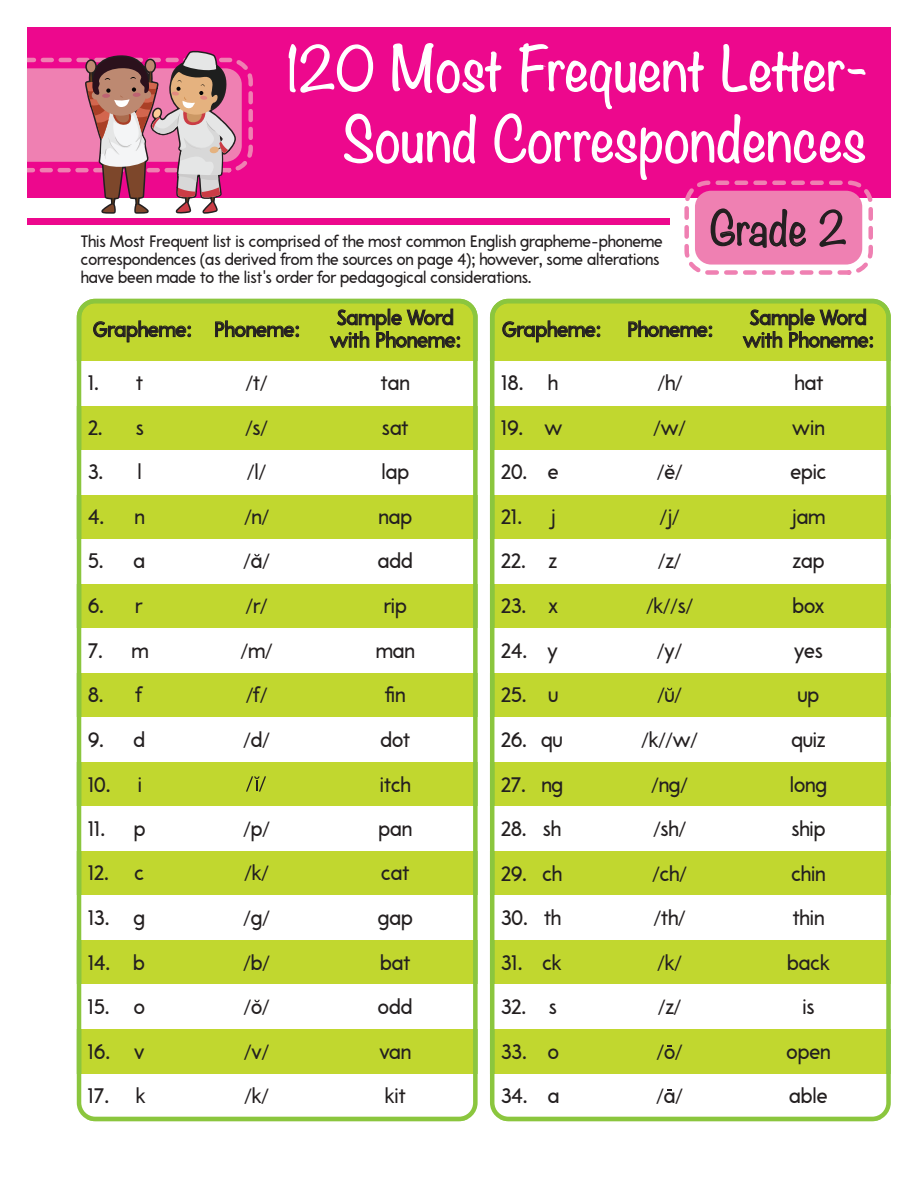
<style>
.page{position:relative;width:918px;height:1188px;background:#fff}
.page>*{position:absolute;margin:0;border:0;box-sizing:border-box;transform-origin:0 0}
.t1{font:300 54px/70.5px "Noteworthy";letter-spacing:.025em;color:#fff;text-align:right}
.t2{font:300 41.25px "Noteworthy";letter-spacing:.025em;color:#231f20}
.t3{font:21px/22.5px "A Pompadour Sample";color:#231f20;text-align:center}
.t4{font:21px/43.7px "Myriad Pro";color:#231f20}
.t5{font:16.5px/18px "A Pompadour Sample";letter-spacing:-.005em;color:#231f20}
.s1{font-family:"A Pompadour Sample"}
</style>
<div class="page">
<div style="left:79px;top:301px;width:396px;height:818px;background:#c1d72f;border-radius:16px"></div>
<div style="left:492px;top:301px;width:397px;height:818px;background:#c1d72f;border-radius:16px"></div>
<div style="left:27px;top:27px;width:864px;height:170px;background:#ed088d"></div>
<div style="left:27px;top:219px;width:642px;height:6px;background:#ed088d"></div>
<div style="left:35px;top:361px;width:866px;height:44px;background:#fff"></div>
<div style="left:35px;top:450px;width:866px;height:44px;background:#fff"></div>
<div style="left:35px;top:539px;width:866px;height:45px;background:#fff"></div>
<div style="left:35px;top:628px;width:866px;height:45px;background:#fff"></div>
<div style="left:35px;top:717px;width:866px;height:45px;background:#fff"></div>
<div style="left:35px;top:806px;width:866px;height:45px;background:#fff"></div>
<div style="left:35px;top:896px;width:866px;height:44px;background:#fff"></div>
<div style="left:35px;top:985px;width:866px;height:44px;background:#fff"></div>
<div style="left:35px;top:1074px;width:866px;height:44px;background:#fff"></div>
<div style="left:684px;top:181px;width:189px;height:94px;border:4px dashed #ef80b2;border-radius:22px"></div>
<div style="left:695px;top:191px;width:167px;height:74px;background:#ef80b2;border-radius:16px"></div>
<div style="left:77px;top:299px;width:401px;height:822px;border:4px solid #8bc63e;border-radius:16px"></div>
<div style="left:490px;top:299px;width:401px;height:822px;border:4px solid #8bc63e;border-radius:16px"></div>
<svg style="left:288px;top:43px;width:579px;height:213px"></svg>
<svg style="left:93px;top:320px;width:98px;height:22px"></svg>
<svg style="left:215px;top:320px;width:84px;height:17px"></svg>
<svg style="left:330px;top:309px;width:130px;height:39px"></svg>
<svg style="left:502px;top:320px;width:98px;height:22px"></svg>
<svg style="left:628px;top:320px;width:84px;height:17px"></svg>
<svg style="left:743px;top:309px;width:130px;height:39px"></svg>
<svg style="left:27px;top:50px;width:226px;height:253px"></svg>
<svg style="left:246px;top:776px;width:20px;height:16px"></svg>
<h1 class="t1" style="left:287px;top:33px;width:581px">120 Most Frequent Letter-<br>Sound Correspondences</h1>
<p class="t5" style="left:81px;top:233px;width:583px">This Most Frequent list is comprised of the most common English grapheme-phoneme correspondences (as derived from the sources on page 4); however, some alterations have been made to the list's order for pedagogical considerations.</p>
<h2 class="t2" style="left:710px;top:193px;width:137px">Grade 2</h2>
<p class="t3" style="left:93px;top:320px;width:208px">Grapheme: Phoneme:</p>
<p class="t3" style="left:330px;top:308px;width:132px">Sample Word with Phoneme:</p>
<p class="t3" style="left:502px;top:320px;width:100px">Grapheme:</p>
<p class="t3" style="left:627px;top:320px;width:87px">Phoneme:</p>
<p class="t3" style="left:743px;top:308px;width:132px">Sample Word with Phoneme:</p>
<p class="t3" style="left:88px;top:373px;width:57px">1. t</p>
<p class="t4" style="left:246px;top:361px;width:23px">/<span class="s1">t</span>/</p>
<p class="t3" style="left:381px;top:373px;width:30px">tan</p>
<p class="t3" style="left:88px;top:418px;width:57px">2. s</p>
<p class="t4" style="left:245px;top:405px;width:24px">/<span class="s1">s</span>/</p>
<p class="t3" style="left:382px;top:418px;width:28px">sat</p>
<p class="t3" style="left:88px;top:463px;width:55px">3. l</p>
<p class="t4" style="left:247px;top:450px;width:20px">/<span class="s1">l</span>/</p>
<p class="t3" style="left:381px;top:463px;width:29px">lap</p>
<p class="t3" style="left:88px;top:507px;width:58px">4. n</p>
<p class="t4" style="left:244px;top:495px;width:26px">/<span class="s1">n</span>/</p>
<p class="t3" style="left:379px;top:507px;width:35px">nap</p>
<p class="t3" style="left:88px;top:552px;width:59px">5. a</p>
<p class="t3" style="left:378px;top:552px;width:36px">add</p>
<p class="t3" style="left:88px;top:596px;width:56px">6. r</p>
<p class="t4" style="left:246px;top:584px;width:23px">/<span class="s1">r</span>/</p>
<p class="t3" style="left:384px;top:596px;width:24px">rip</p>
<p class="t3" style="left:88px;top:641px;width:62px">7. m</p>
<p class="t4" style="left:241px;top:629px;width:33px">/<span class="s1">m</span>/</p>
<p class="t3" style="left:376px;top:641px;width:40px">man</p>
<p class="t3" style="left:88px;top:686px;width:56px">8. f</p>
<p class="t4" style="left:246px;top:673px;width:23px">/<span class="s1">f</span>/</p>
<p class="t3" style="left:385px;top:686px;width:21px">fin</p>
<p class="t3" style="left:88px;top:730px;width:59px">9. d</p>
<p class="t4" style="left:244px;top:718px;width:28px">/<span class="s1">d</span>/</p>
<p class="t3" style="left:380px;top:730px;width:31px">dot</p>
<p class="t3" style="left:88px;top:775px;width:55px">10. i</p>
<p class="t3" style="left:380px;top:775px;width:32px">itch</p>
<p class="t3" style="left:88px;top:819px;width:59px">11. p</p>
<p class="t4" style="left:244px;top:807px;width:28px">/<span class="s1">p</span>/</p>
<p class="t3" style="left:379px;top:819px;width:35px">pan</p>
<p class="t3" style="left:88px;top:864px;width:57px">12. c</p>
<p class="t4" style="left:245px;top:851px;width:26px">/<span class="s1">k</span>/</p>
<p class="t3" style="left:381px;top:864px;width:30px">cat</p>
<p class="t3" style="left:88px;top:908px;width:59px">13. g</p>
<p class="t4" style="left:244px;top:896px;width:28px">/<span class="s1">g</span>/</p>
<p class="t3" style="left:378px;top:908px;width:36px">gap</p>
<p class="t3" style="left:88px;top:953px;width:58px">14. b</p>
<p class="t4" style="left:244px;top:940px;width:28px">/<span class="s1">b</span>/</p>
<p class="t3" style="left:380px;top:953px;width:32px">bat</p>
<p class="t3" style="left:88px;top:997px;width:58px">15. o</p>
<p class="t3" style="left:378px;top:997px;width:36px">odd</p>
<p class="t3" style="left:88px;top:1042px;width:58px">16. v</p>
<p class="t4" style="left:244px;top:1030px;width:26px">/<span class="s1">v</span>/</p>
<p class="t3" style="left:379px;top:1042px;width:33px">van</p>
<p class="t3" style="left:88px;top:1086px;width:59px">17. k</p>
<p class="t4" style="left:245px;top:1073px;width:26px">/<span class="s1">k</span>/</p>
<p class="t3" style="left:385px;top:1086px;width:22px">kit</p>
<p class="t3" style="left:502px;top:373px;width:58px">18. h</p>
<p class="t4" style="left:658px;top:361px;width:26px">/<span class="s1">h</span>/</p>
<p class="t3" style="left:795px;top:373px;width:30px">hat</p>
<p class="t3" style="left:501px;top:418px;width:63px">19. w</p>
<p class="t4" style="left:654px;top:405px;width:34px">/<span class="s1">w</span>/</p>
<p class="t3" style="left:792px;top:418px;width:34px">win</p>
<p class="t3" style="left:501px;top:463px;width:59px">20. e</p>
<p class="t3" style="left:790px;top:463px;width:38px">epic</p>
<p class="t3" style="left:501px;top:507px;width:56px">21. j</p>
<p class="t4" style="left:660px;top:495px;width:21px">/<span class="s1">j</span>/</p>
<p class="t3" style="left:792px;top:507px;width:35px">jam</p>
<p class="t3" style="left:501px;top:552px;width:58px">22. z</p>
<p class="t4" style="left:658px;top:539px;width:24px">/<span class="s1">z</span>/</p>
<p class="t3" style="left:792px;top:552px;width:33px">zap</p>
<p class="t3" style="left:501px;top:596px;width:58px">23. x</p>
<p class="t4" style="left:646px;top:584px;width:48px">/<span class="s1">k</span>//<span class="s1">s</span>/</p>
<p class="t3" style="left:793px;top:596px;width:33px">box</p>
<p class="t3" style="left:501px;top:641px;width:58px">24. y</p>
<p class="t4" style="left:657px;top:629px;width:26px">/<span class="s1">y</span>/</p>
<p class="t3" style="left:794px;top:641px;width:30px">yes</p>
<p class="t3" style="left:501px;top:686px;width:58px">25. u</p>
<p class="t3" style="left:798px;top:686px;width:23px">up</p>
<p class="t3" style="left:501px;top:730px;width:63px">26. qu</p>
<p class="t4" style="left:642px;top:718px;width:58px">/<span class="s1">k</span>//<span class="s1">w</span>/</p>
<p class="t3" style="left:791px;top:730px;width:36px">quiz</p>
<p class="t3" style="left:501px;top:775px;width:64px">27. ng</p>
<p class="t4" style="left:652px;top:762px;width:38px">/<span class="s1">ng</span>/</p>
<p class="t3" style="left:790px;top:775px;width:39px">long</p>
<p class="t3" style="left:501px;top:819px;width:61px">28. sh</p>
<p class="t4" style="left:653px;top:807px;width:34px">/<span class="s1">sh</span>/</p>
<p class="t3" style="left:791px;top:819px;width:36px">ship</p>
<p class="t3" style="left:501px;top:864px;width:62px">29. ch</p>
<p class="t4" style="left:653px;top:851px;width:36px">/<span class="s1">ch</span>/</p>
<p class="t3" style="left:791px;top:864px;width:35px">chin</p>
<p class="t3" style="left:501px;top:908px;width:61px">30. th</p>
<p class="t4" style="left:654px;top:896px;width:33px">/<span class="s1">th</span>/</p>
<p class="t3" style="left:793px;top:908px;width:33px">thin</p>
<p class="t3" style="left:501px;top:953px;width:62px">31. ck</p>
<p class="t4" style="left:658px;top:940px;width:26px">/<span class="s1">k</span>/</p>
<p class="t3" style="left:787px;top:953px;width:44px">back</p>
<p class="t3" style="left:501px;top:998px;width:57px">32. s</p>
<p class="t4" style="left:658px;top:985px;width:24px">/<span class="s1">z</span>/</p>
<p class="t3" style="left:802px;top:998px;width:14px">is</p>
<p class="t3" style="left:501px;top:1042px;width:59px">33. o</p>
<p class="t3" style="left:787px;top:1042px;width:45px">open</p>
<p class="t3" style="left:501px;top:1086px;width:60px">34. a</p>
<p class="t3" style="left:789px;top:1086px;width:40px">able</p>
<p class="t4" style="left:657px;top:450px;width:27px">/<span class="s1">e</span>/</p>
<p class="t4" style="left:244px;top:539px;width:28px">/<span class="s1">a</span>/</p>
<p class="t4" style="left:658px;top:673px;width:26px">/<span class="s1">u</span>/</p>
<p class="t4" style="left:244px;top:985px;width:27px">/<span class="s1">o</span>/</p>
<p class="t4" style="left:657px;top:1030px;width:28px">/<span class="s1">o</span>/ /<span class="s1">a</span>/</p>
</div>
